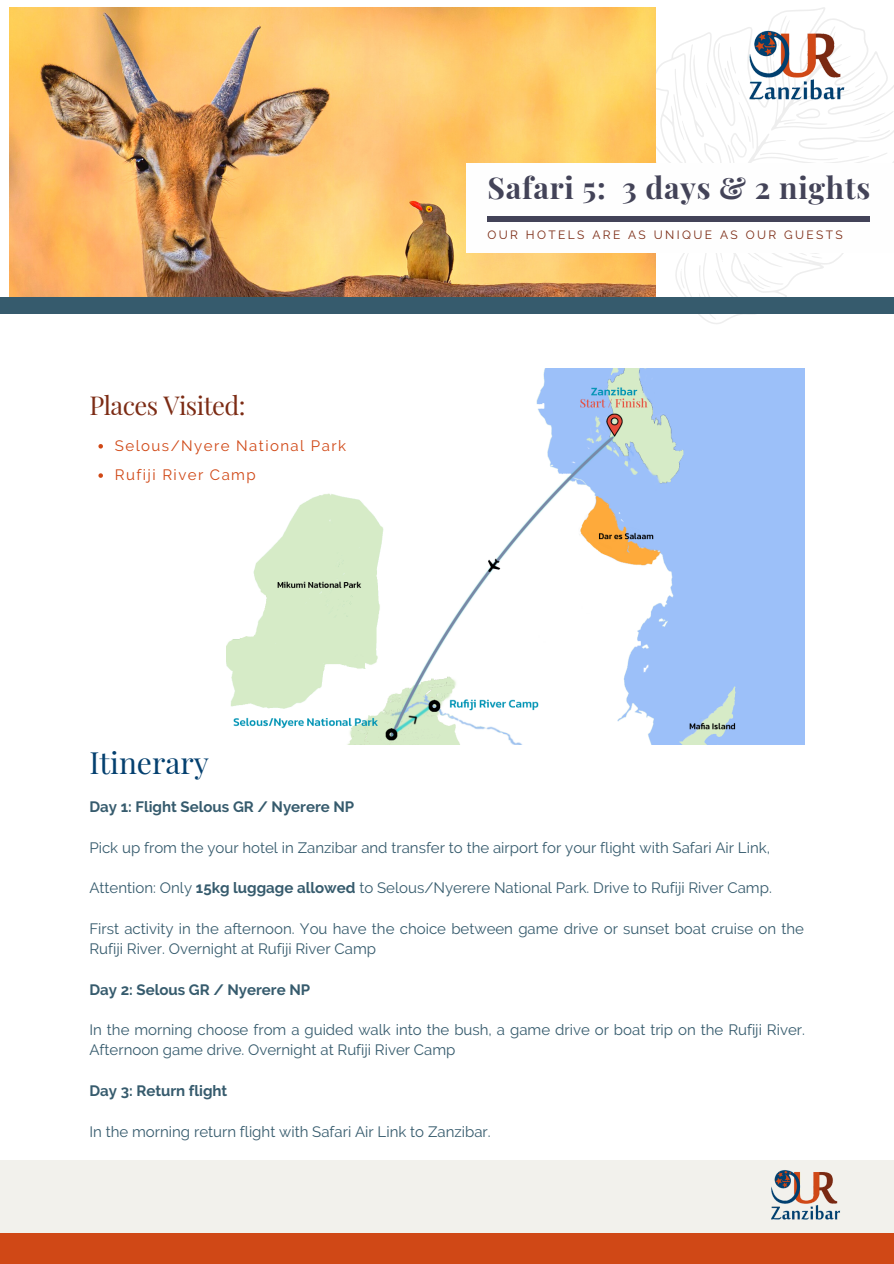
<style>
.page{position:relative;width:894px;height:1264px;background:#fff}
.page>*{position:absolute;margin:0;border:0;box-sizing:border-box;transform-origin:0 0}
.t1{font:700 30px "Playfair Display";letter-spacing:.025em;color:#434358}
.t2{font:30px "Playfair Display";color:#04406f}
.t3{font:25.5px "Playfair Display";letter-spacing:-.02em;color:#7c2c15}
.t4{font:15px/20.2px "Raleway";color:#365b6d}
.t5{font:700 15px "Raleway";color:#365b6d}
.t6{font:15px "Raleway";letter-spacing:.095em;color:#d04816}
.t7{font:12px "Raleway";letter-spacing:.2em;color:#7c2c15}
.s1{font-weight:700}
</style>
<div class="page">
<svg style="left:609px;top:16px;width:284px;height:303px"></svg>
<div style="left:0;top:297px;width:893px;height:16px;background:#365b6d"></div>
<img style="left:9px;top:7px;width:646px;height:289px">
<div style="left:466px;top:163px;width:427px;height:90px;background:#fefefe"></div>
<div style="left:487px;top:216px;width:382px;height:5px;background:#434358"></div>
<div style="left:0;top:1159px;width:893px;height:74px;background:#f2f1ec"></div>
<div style="left:0;top:1233px;width:893px;height:30px;background:#d04816"></div>
<img style="left:771px;top:1170px;width:69px;height:50px">
<img style="left:227px;top:368px;width:577px;height:376px">
<svg style="left:98px;top:444px;width:5px;height:4px"></svg>
<svg style="left:98px;top:473px;width:5px;height:5px"></svg>
<img style="left:741px;top:29px;width:109px;height:78px">
<p class="t3" style="left:89px;top:388px;width:158px">Places Visited:</p>
<p class="t6" style="left:115px;top:436px;width:232px">Selous/Nyere National Park</p>
<p class="t6" style="left:115px;top:466px;width:142px">Rufiji River Camp</p>
<p class="t1" style="left:487px;top:166px;width:384px">Safari 5: 3 days &amp; 2 nights</p>
<p class="t7" style="left:487px;top:227px;width:357px">OUR HOTELS ARE AS UNIQUE AS OUR GUESTS</p>
<p class="t2" style="left:89px;top:741px;width:121px">Itinerary</p>
<p class="t5" style="left:89px;top:798px;width:266px">Day 1: Flight Selous GR / Nyerere NP</p>
<p class="t4" style="left:89px;top:837px;width:682px">Pick up from the your hotel in Zanzibar and transfer to the airport for your flight with Safari Air Link,</p>
<p class="t4" style="left:89px;top:877px;width:683px">Attention: Only <span class="s1">15kg luggage allowed</span> to Selous/Nyerere National Park. Drive to Rufiji River Camp.</p>
<p class="t4" style="left:89px;top:918px;width:716px">First activity in the afternoon. You have the choice between game drive or sunset boat cruise on the<br>Rufiji River. Overnight at Rufiji River Camp</p>
<p class="t5" style="left:89px;top:980px;width:222px">Day 2: Selous GR / Nyerere NP</p>
<p class="t4" style="left:89px;top:1019px;width:716px">In the morning choose from a guided walk into the bush, a game drive or boat trip on the Rufiji River.<br>Afternoon game drive. Overnight at Rufiji River Camp</p>
<p class="t5" style="left:89px;top:1081px;width:139px">Day 3: Return flight</p>
<p class="t4" style="left:89px;top:1121px;width:402px">In the morning return flight with Safari Air Link to Zanzibar.</p>
</div>
